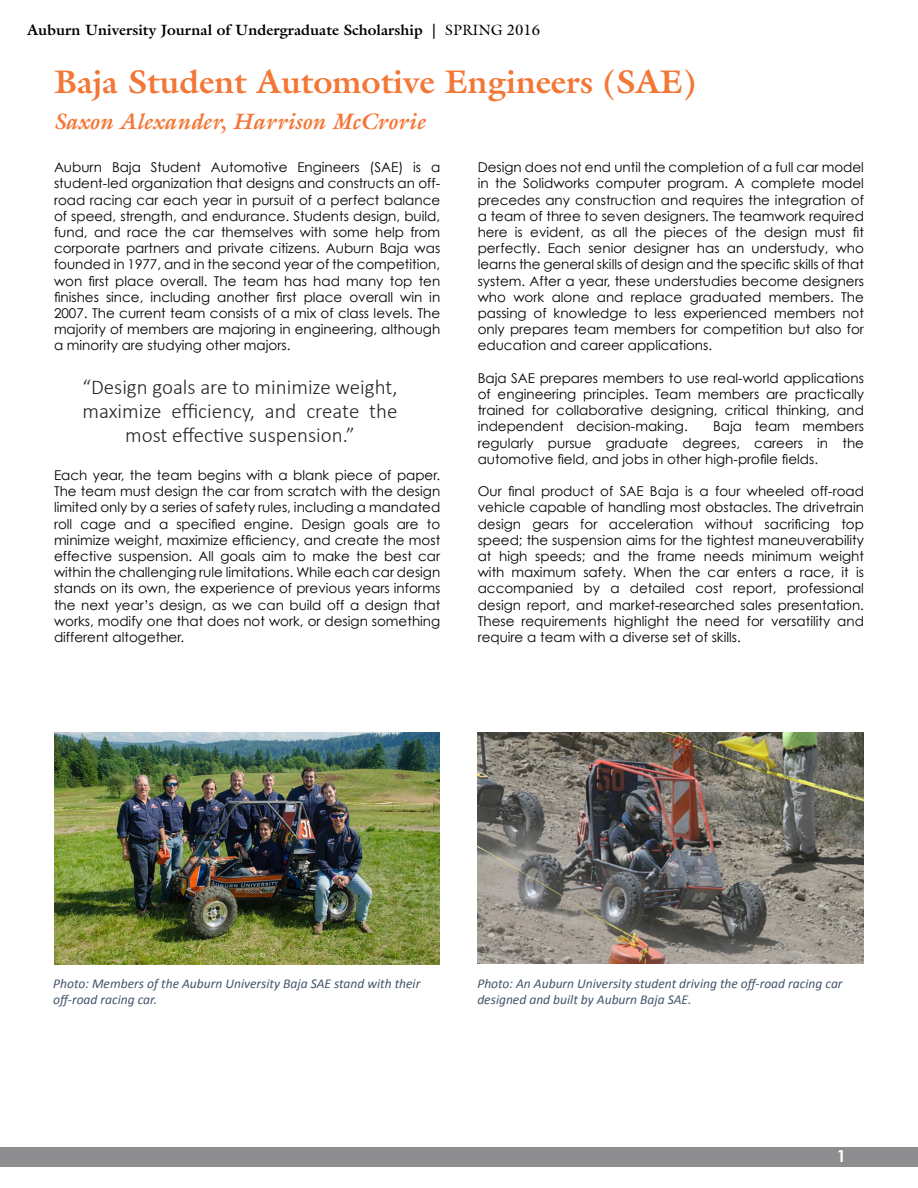
<style>
.page{position:relative;width:918px;height:1188px;background:#fff}
.page>*{position:absolute;margin:0;border:0;box-sizing:border-box;transform-origin:0 0}
.Paper-Title_copy{font:700 33px "Galliard Std";color:#f37736}
.t1{font:italic 700 22.5px "Galliard Std";color:#f37736}
.PULL_QUOTE_FINAL{font:300 21px/24px "Calibri";color:#262626;text-align:center}
.t2{font:700 16.5px "Century Gothic";color:#fff}
.t3{font:700 15px "Galliard Std";color:#000}
.Body{font:13.5px/16.2px "Century Gothic";color:#000;text-align:justify}
.Caption_copy{font:italic 13.5px/16.2px "Calibri";color:#44546a}
.s1{font-weight:400}
</style>
<div class="page">
<img style="left:478px;top:732px;width:385px;height:231px">
<img style="left:55px;top:732px;width:385px;height:232px">
<div style="left:0;top:1148px;width:918px;height:19px;background:#8e8d90"></div>
<p class="t3" style="left:27px;top:20px;width:515px">Auburn University Journal of Undergraduate Scholarship | <span class="s1">SPRING 2016</span></p>
<p class="Paper-Title_copy" style="left:54px;top:60px;width:644px">Baja Student Automotive Engineers (SAE)</p>
<p class="t1" style="left:54px;top:107px;width:373px">Saxon Alexander, Harrison McCrorie</p>
<p class="Body" style="left:54px;top:159px;width:388px">Auburn Baja Student Automotive Engineers (SAE) is a student-led organization that designs and constructs an off&shy;road racing car each year in pursuit of a perfect balance of speed, strength, and endurance. Students design, build, fund, and race the car themselves with some help from corporate partners and private citizens. Auburn Baja was founded in 1977, and in the second year of the competition, won first place overall. The team has had many top ten finishes since, including another first place overall win in 2007. The current team consists of a mix of class levels. The majority of members are majoring in engineering, although a minority are studying other majors.</p>
<p class="PULL_QUOTE_FINAL" style="left:82px;top:374px;width:317px">“Design goals are to minimize weight, maximize efficiency, and create the most effective suspension.”</p>
<p class="Body" style="left:54px;top:467px;width:388px">Each year, the team begins with a blank piece of paper.<br>The team must design the car from scratch with the design limited only by a series of safety rules, including a mandated roll cage and a specified engine. Design goals are to minimize weight, maximize efficiency, and create the most effective suspension. All goals aim to make the best car within the challenging rule limitations. While each car design stands on its own, the experience of previous years informs the next year’s design, as we can build off a design that works, modify one that does not work, or design something different altogether.</p>
<p class="Body" style="left:478px;top:159px;width:388px">Design does not end until the completion of a full car model in the Solidworks computer program. A complete model precedes any construction and requires the integration of a team of three to seven designers. The teamwork required here is evident, as all the pieces of the design must fit perfectly. Each senior designer has an understudy, who learns the general skills of design and the specific skills of that system. After a year, these understudies become designers who work alone and replace graduated members. The passing of knowledge to less experienced members not only prepares team members for competition but also for education and career applications.</p>
<p class="Body" style="left:478px;top:370px;width:388px">Baja SAE prepares members to use real-world applications of engineering principles. Team members are practically trained for collaborative designing, critical thinking, and independent decision-making.</p>
<p class="Body" style="left:478px;top:418px;width:388px;text-indent:235px">Baja team members regularly pursue graduate degrees, careers in the automotive field, and jobs in other high-profile fields.</p>
<p class="Body" style="left:478px;top:483px;width:388px">Our final product of SAE Baja is a four wheeled off-road vehicle capable of handling most obstacles. The drivetrain design gears for acceleration without sacrificing top speed; the suspension aims for the tightest maneuverability at high speeds; and the frame needs minimum weight with maximum safety. When the car enters a race, it is accompanied by a detailed cost report, professional design report, and market-researched sales presentation.<br>These requirements highlight the need for versatility and require a team with a diverse set of skills.</p>
<p class="Caption_copy" style="left:53px;top:975px;width:369px">Photo: Members of the Auburn University Baja SAE stand with their off-road racing car.</p>
<p class="Caption_copy" style="left:477px;top:975px;width:367px">Photo: An Auburn University student driving the off-road racing car designed and built by Auburn Baja SAE.</p>
<p class="t2" style="left:837px;top:1146px;width:11px">1</p>
</div>
